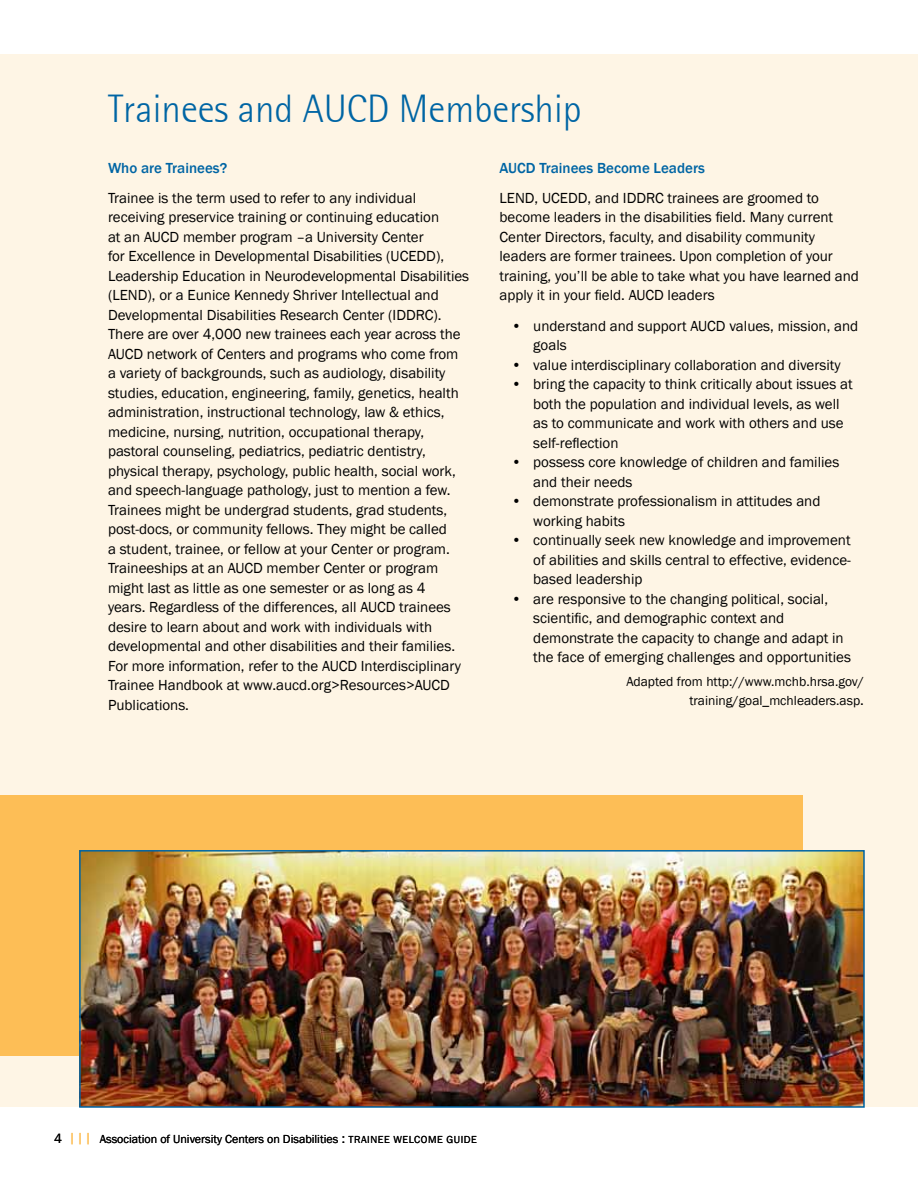
<style>
.page{position:relative;width:918px;height:1188px;background:#fff}
.page>*{position:absolute;margin:0;border:0;box-sizing:border-box;transform-origin:0 0}
.page_head{font:300 39px "Libre Semi Sans Light S Si";color:#0065a4}
.body-main_10_13{font:15px/19.5px "Franklin Gothic";color:#000}
.body-subheads_blue{font:500 15px "Franklin Gothic";color:#0065a4}
.body-main_10_13-2{font:13.5px/19.5px "Franklin Gothic";color:#000;text-align:right}
.t1{font:13.5px "Franklin Gothic";color:#fdbe56}
.t2{font:12px "Franklin Gothic";color:#000}
.t3{font:10.5px "Franklin Gothic";letter-spacing:.05em;color:#000}
.s1{font-size:15px}
.s2{color:#000}
</style>
<div class="page">
<div style="left:0;top:54px;width:918px;height:1053px;background:#fef5e5"></div>
<div style="left:0;top:796px;width:802px;height:260px;background:#fdbe56"></div>
<img style="left:82px;top:853px;width:780px;height:252px">
<div style="left:79px;top:850px;width:786px;height:258px;border:2px solid #0065a4"></div>
<p class="page_head" style="left:108px;top:86px;width:475px">Trainees and AUCD Membership</p>
<p class="body-subheads_blue" style="left:108px;top:158px;width:121px">Who are Trainees?</p>
<p class="body-main_10_13" style="left:108px;top:188px;width:363px">Trainee is the term used to refer to any individual receiving preservice training or continuing education<br>at an AUCD member program –a University Center<br>for Excellence in Developmental Disabilities (UCEDD), Leadership Education in Neurodevelopmental Disabilities (LEND), or a Eunice Kennedy Shriver Intellectual and Developmental Disabilities Research Center (IDDRC).<br>There are over 4,000 new trainees each year across the AUCD network of Centers and programs who come from a variety of backgrounds, such as audiology, disability studies, education, engineering, family, genetics, health administration, instructional technology, law &amp; ethics, medicine, nursing, nutrition, occupational therapy, pastoral counseling, pediatrics, pediatric dentistry, physical therapy, psychology, public health, social work, and speech-language pathology, just to mention a few.<br>Trainees might be undergrad students, grad students, post-docs, or community fellows. They might be called<br>a student, trainee, or fellow at your Center or program.<br>Traineeships at an AUCD member Center or program might last as little as one semester or as long as 4<br>years. Regardless of the differences, all AUCD trainees desire to learn about and work with individuals with developmental and other disabilities and their families.<br>For more information, refer to the AUCD Interdisciplinary Trainee Handbook at www.aucd.org&gt;Resources&gt;AUCD Publications.</p>
<p class="body-subheads_blue" style="left:500px;top:158px;width:207px">AUCD Trainees Become Leaders</p>
<p class="body-main_10_13" style="left:500px;top:188px;width:361px">LEND, UCEDD, and IDDRC trainees are groomed to become leaders in the disabilities field. Many current Center Directors, faculty, and disability community leaders are former trainees. Upon completion of your training, you’ll be able to take what you have learned and apply it in your field. AUCD leaders</p>
<p class="body-main_10_13" style="left:533px;top:316px;width:327px;text-indent:-22px">• understand and support AUCD values, mission, and goals</p>
<p class="body-main_10_13" style="left:512px;top:355px;width:331px">• value interdisciplinary collaboration and diversity</p>
<p class="body-main_10_13" style="left:533px;top:375px;width:321px;text-indent:-22px">• bring the capacity to think critically about issues at both the population and individual levels, as well as to communicate and work with others and use self-reflection</p>
<p class="body-main_10_13" style="left:533px;top:453px;width:308px;text-indent:-22px">• possess core knowledge of children and families and their needs</p>
<p class="body-main_10_13" style="left:533px;top:492px;width:289px;text-indent:-22px">• demonstrate professionalism in attitudes and working habits</p>
<p class="body-main_10_13" style="left:533px;top:531px;width:319px;text-align:justify;text-indent:-22px">• continually seek new knowledge and improvement of abilities and skills central to effective, evidence&shy;based leadership</p>
<p class="body-main_10_13" style="left:533px;top:589px;width:319px;text-indent:-22px">• are responsive to the changing political, social, scientific, and demographic context and demonstrate the capacity to change and adapt in the face of emerging challenges and opportunities</p>
<p class="body-main_10_13-2" style="left:626px;top:672px;width:239px">Adapted from http://www.mchb.hrsa.gov/ training/goal_mchleaders.asp<span class="s1">.</span></p>
<p class="t1" style="left:54px;top:1129px;width:39px"><span class="s2">4</span> |||</p>
<p class="t2" style="left:100px;top:1132px;width:240px">Association of University Centers on Disabilities</p>
<p class="body-main_10_13-2" style="left:342px;top:1129px;width:5px">:</p>
<p class="t3" style="left:348px;top:1133px;width:130px">TRAINEE WELCOME GUIDE</p>
</div>
